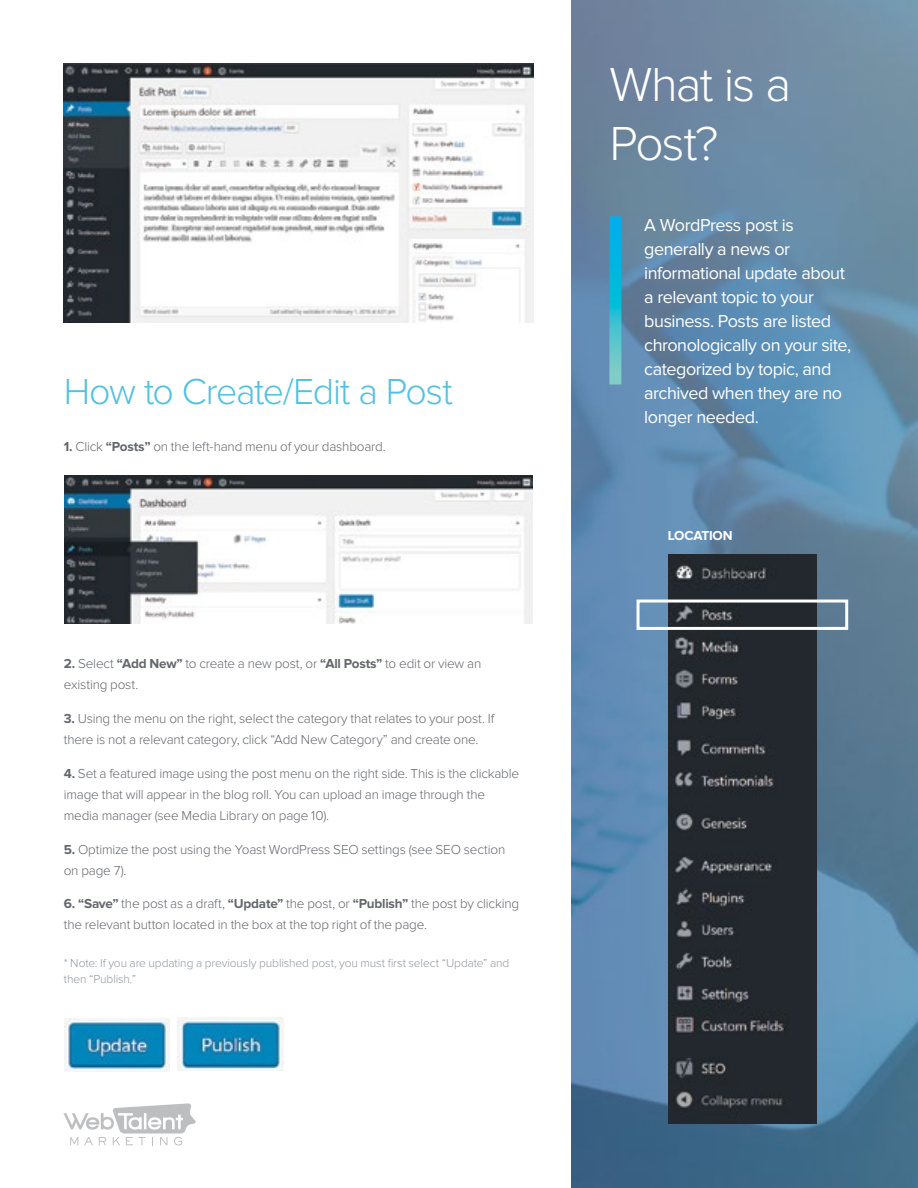
<style>
.page{position:relative;width:918px;height:1188px;background:#fff}
.page>*{position:absolute;margin:0;border:0;box-sizing:border-box;transform-origin:0 0}
.t1{font:300 49.5px/58.5px "Proxima Nova";letter-spacing:-.035em;color:#fff}
.t2{font:300 37.5px "Proxima Nova";letter-spacing:-.035em;color:#52c1e0}
.t3{font:18px/24px "Proxima Nova";letter-spacing:-.025em;color:#fff}
.t4{font:300 13.5px/21px "Proxima Nova";letter-spacing:-.015em;color:#63676e}
.t5{font:700 13.5px "Proxima Nova";letter-spacing:-.015em;color:#fff}
.t6{font:300 12px/16.5px "Proxima Nova";letter-spacing:-.01em;color:#9197a0}
.s1{font-weight:700}
</style>
<div class="page">
<svg style="left:63px;top:1103px;width:133px;height:42px"></svg>
<img style="left:572px;top:0;width:346px;height:1188px">
<svg style="left:609px;top:216px;width:12px;height:169px;background:#2bbbd6"></svg>
<img style="left:668px;top:554px;width:148px;height:570px">
<img style="left:64px;top:64px;width:469px;height:258px">
<img style="left:65px;top:475px;width:467px;height:149px">
<img style="left:64px;top:1019px;width:106px;height:52px">
<img style="left:178px;top:1018px;width:105px;height:52px">
<div style="left:637px;top:600px;width:211px;height:30px;border:3px solid #fff"></div>
<h2 class="t2" style="left:64px;top:370px;width:390px">How to Create/Edit a Post</h2>
<p class="t4" style="left:64px;top:436px;width:323px"><span class="s1">1.</span> Click <span class="s1">“Posts”</span> on the left-hand menu of your dashboard.</p>
<p class="t4" style="left:64px;top:653px;width:419px"><span class="s1">2.</span> Select <span class="s1">“Add New”</span> to create a new post, or <span class="s1">“All Posts”</span> to edit or view an existing post.</p>
<p class="t4" style="left:64px;top:708px;width:432px"><span class="s1">3.</span> Using the menu on the right, select the category that relates to your post. If there is not a relevant category, click “Add New Category” and create one.</p>
<p class="t4" style="left:64px;top:763px;width:457px"><span class="s1">4.</span> Set a featured image using the post menu on the right side. This is the clickable image that will appear in the blog roll. You can upload an image through the media manager (see Media Library on page 10).</p>
<p class="t4" style="left:64px;top:839px;width:443px"><span class="s1">5.</span> Optimize the post using the Yoast WordPress SEO settings (see SEO section on page 7).</p>
<p class="t4" style="left:64px;top:894px;width:457px"><span class="s1">6. “Save”</span> the post as a draft, <span class="s1">“Update”</span> the post, or <span class="s1">“Publish”</span> the post by clicking the relevant button located in the box at the top right of the page.</p>
<p class="t6" style="left:64px;top:955px;width:447px">* Note: If you are updating a previously published post, you must first select “Update” and then “Publish.”</p>
<h1 class="t1" style="left:609px;top:56px;width:184px">What is a<br>Post?</h1>
<h3 class="t3" style="left:644px;top:213px;width:208px">A WordPress post is generally a news or informational update about a relevant topic to your business. Posts are listed chronologically on your site, categorized by topic, and archived when they are no longer needed.</h3>
<p class="t5" style="left:668px;top:527px;width:66px">LOCATION</p>
</div>
